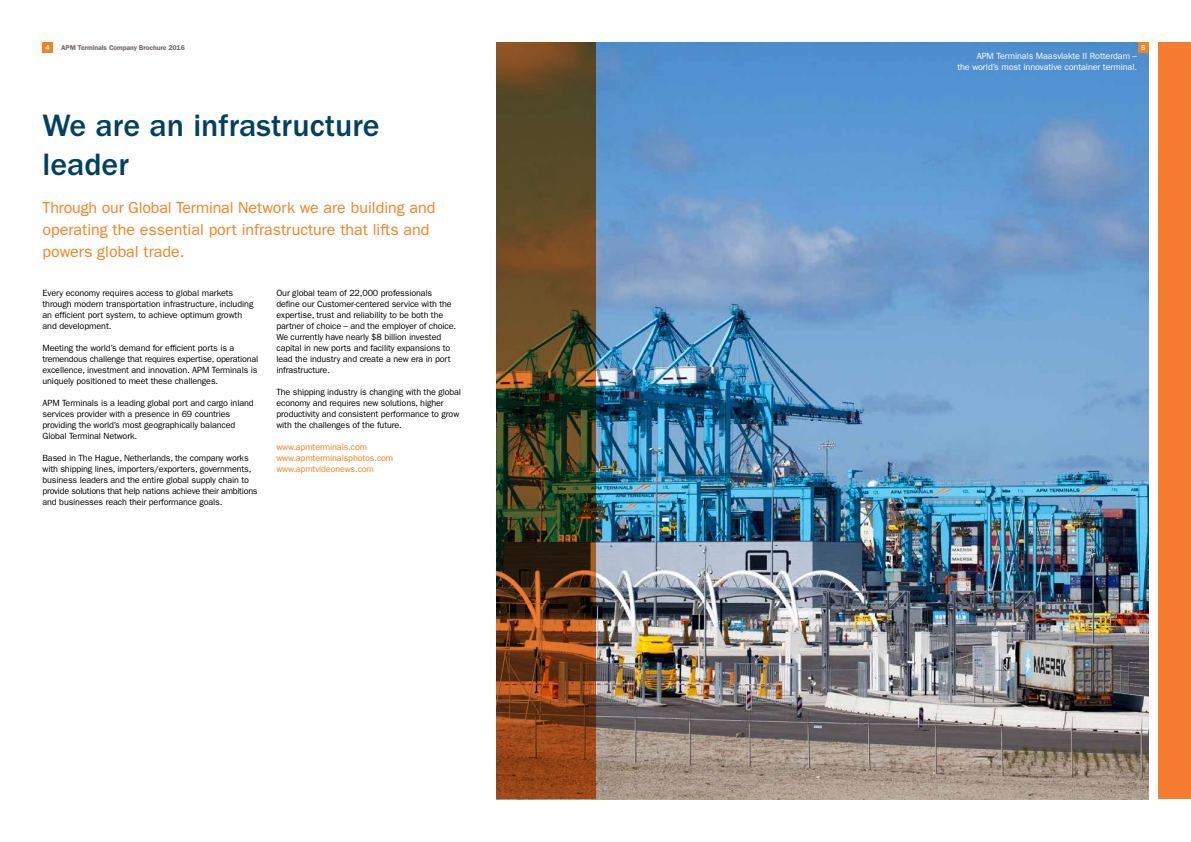
<style>
.page{position:relative;width:1191px;height:842px;background:#fff}
.page>*{position:absolute;margin:0;border:0;box-sizing:border-box;transform-origin:0 0}
.t1{font:500 32px/38.5px "ITC Franklin Gothic Std";color:#004062}
.t2{font:16px/22px "ITC Franklin Gothic Std";color:#f58220}
.t3{font:9px/11px "ITC Franklin Gothic Std";letter-spacing:-.015em;color:#000}
.t4{font:9px/11px "ITC Franklin Gothic Std";letter-spacing:-.01em;color:#fff;text-align:right}
.t5{font:9px/11px "ITC Franklin Gothic Std";letter-spacing:-.015em;color:#f58220}
.t6{font:600 7px "ITC Franklin Gothic Std";letter-spacing:-.015em;color:#726963}
.t7{font:600 7px "ITC Franklin Gothic Std";color:#fff}
</style>
<div class="page">
<img style="left:596px;top:43px;width:552px;height:756px">
<svg style="left:496px;top:43px;width:100px;height:756px;background:#60421e"></svg>
<div style="left:1158px;top:43px;width:33px;height:756px;background:#f47d30"></div>
<div style="left:43px;top:43px;width:10px;height:10px;background:#f58220"></div>
<div style="left:1138px;top:43px;width:10px;height:10px;background:#f58220"></div>
<p class="t6" style="left:61px;top:43px;width:125px">APM Terminals Company Brochure 2016</p>
<p class="t7" style="left:46px;top:43px;width:6px">4</p>
<p class="t7" style="left:1141px;top:43px;width:6px">5</p>
<p class="t4" style="left:957px;top:51px;width:181px">APM Terminals Maasvlakte II Rotterdam –<br>the world’s most innovative container terminal.</p>
<h1 class="t1" style="left:43px;top:107px;width:339px">We are an infrastructure leader</h1>
<h2 class="t2" style="left:43px;top:197px;width:394px">Through our Global Terminal Network we are building and operating the essential port infrastructure that lifts and powers global trade.</h2>
<p class="t3" style="left:43px;top:287px;width:212px">Every economy requires access to global markets through modern transportation infrastructure, including an efficient port system, to achieve optimum growth and development.</p>
<p class="t3" style="left:43px;top:342px;width:217px">Meeting the world’s demand for efficient ports is a tremendous challenge that requires expertise, operational excellence, investment and innovation. APM Terminals is uniquely positioned to meet these challenges.</p>
<p class="t3" style="left:43px;top:397px;width:213px">APM Terminals is a leading global port and cargo inland services provider with a presence in 69 countries providing the world’s most geographically balanced Global Terminal Network.</p>
<p class="t3" style="left:43px;top:452px;width:217px">Based in The Hague, Netherlands, the company works with shipping lines, importers/exporters, governments, business leaders and the entire global supply chain to provide solutions that help nations achieve their ambitions and businesses reach their performance goals.</p>
<p class="t3" style="left:276px;top:287px;width:181px">Our global team of 22,000 professionals define our Customer-centered service with the expertise, trust and reliability to be both the partner of choice – and the employer of choice.<br>We currently have nearly $8 billion invested capital in new ports and facility expansions to lead the industry and create a new era in port infrastructure.</p>
<p class="t3" style="left:276px;top:386px;width:186px">The shipping industry is changing with the global economy and requires new solutions, higher productivity and consistent performance to grow with the challenges of the future.</p>
<p class="t5" style="left:276px;top:441px;width:118px">www.apmterminals.com www.apmterminalsphotos.com www.apmtvideonews.com</p>
</div>
